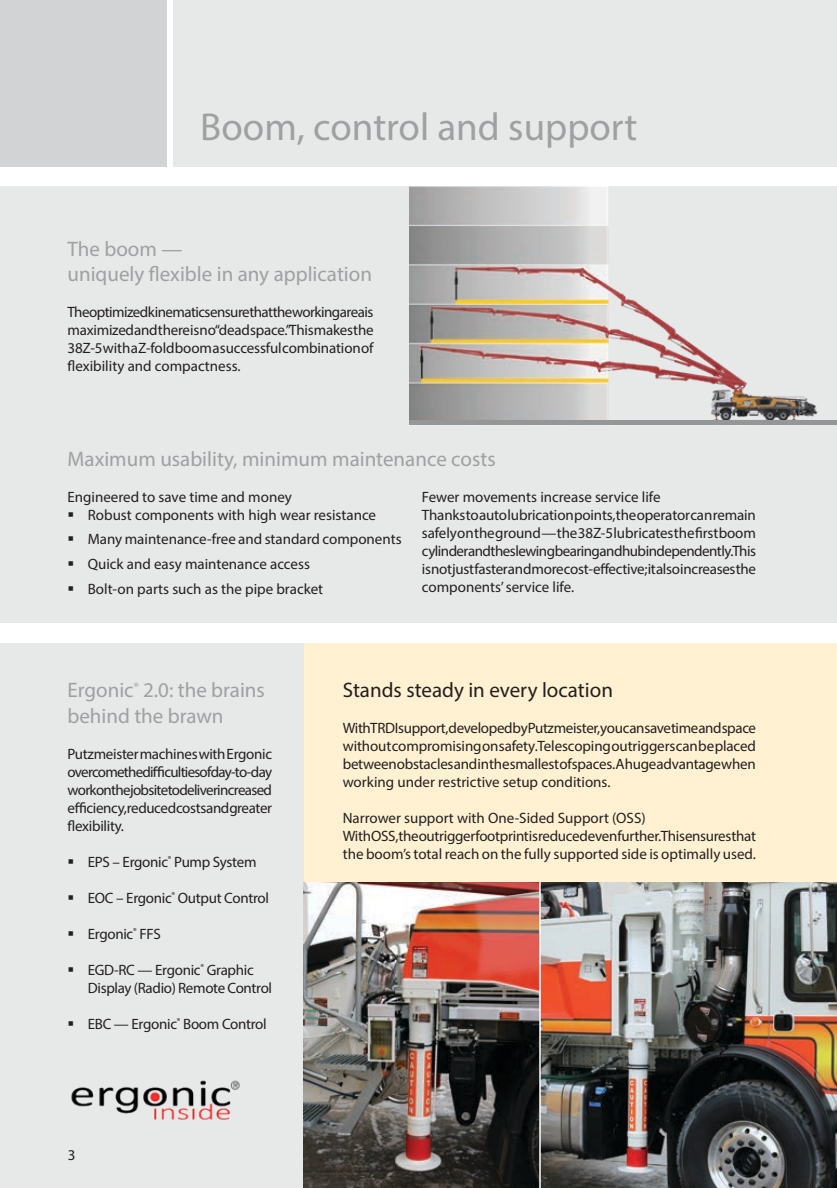
<style>
.page{position:relative;width:837px;height:1188px;background:#fff}
.page>*{position:absolute;margin:0;border:0;box-sizing:border-box;transform-origin:0 0}
.t1{font:39px "Myriad Pro";color:#9ea0a2}
.t2{font:21px/25.5px "Myriad Pro";color:#9ea0a2}
.t3{font:21px "Myriad Pro";color:#231f20}
.t4{font:15px/18px "Myriad Pro";letter-spacing:-.01em;color:#231f20}
</style>
<div class="page">
<div style="left:173px;top:0;width:664px;height:166px;background:#e7e8e8"></div>
<div style="left:0;top:0;width:166px;height:166px;background:#d1d3d4"></div>
<div style="left:304px;top:644px;width:533px;height:238px;background:#fff1d1"></div>
<div style="left:0;top:644px;width:304px;height:544px;background:#e7e8e8"></div>
<div style="left:0;top:187px;width:837px;height:436px;background:#e7e8e8"></div>
<img style="left:71px;top:1080px;width:169px;height:40px">
<img style="left:410px;top:187px;width:427px;height:234px">
<hr style="left:410px;top:421px;width:427px;height:4px;background:#949698">
<img style="left:304px;top:882px;width:533px;height:306px">
<hr style="left:539px;top:882px;width:2px;height:306px;background:#fff">
<h1 class="t1" style="left:200px;top:102px;width:439px">Boom, control and support</h1>
<h2 class="t2" style="left:68px;top:236px;width:306px">The boom —<br>uniquely flexible in any application</h2>
<p class="t4" style="left:68px;top:303px;width:308px;text-align:justify">The optimized kinematics ensure that the working area is maximized and there is no “dead space.” This makes the 38Z-5 with a Z-fold boom a successful combination of flexibility and compactness.</p>
<h2 class="t2" style="left:68px;top:445px;width:430px">Maximum usability, minimum maintenance costs</h2>
<p class="t4" style="left:88px;top:487px;width:290px;text-indent:-20px">Engineered to save time and money<br>Robust components with high wear resistance</p>
<p class="t4" style="left:88px;top:527px;width:315px;line-height:24.8px">Many maintenance-free and standard components<br>Quick and easy maintenance access<br>Bolt-on parts such as the pipe bracket</p>
<p class="t4" style="left:422px;top:487px;width:336px">Fewer movements increase service life<br>Thanks to auto lubrication points, the operator can remain safely on the ground — the 38Z-5 lubricates the first boom cylinder and the slewing bearing and hub independently. This is not just faster and more cost-effective; it also increases the components’ service life.</p>
<h2 class="t2" style="left:68px;top:677px;width:199px">Ergonic<sup>®</sup> 2.0: the brains behind the brawn</h2>
<p class="t4" style="left:68px;top:745px;width:206px;text-align:justify">Putzmeister machines with Ergonic overcome the difficulties of day-to-day work on the job site to deliver increased efficiency, reduced costs and greater flexibility.</p>
<p class="t4" style="left:88px;top:853px;width:170px">EPS – Ergonic<sup>®</sup> Pump System</p>
<p class="t4" style="left:88px;top:889px;width:183px">EOC – Ergonic<sup>®</sup> Output Control</p>
<p class="t4" style="left:88px;top:925px;width:75px">Ergonic<sup>®</sup> FFS</p>
<p class="t4" style="left:88px;top:961px;width:186px">EGD-RC — Ergonic<sup>®</sup> Graphic<br>Display (Radio) Remote Control</p>
<p class="t4" style="left:88px;top:1015px;width:180px">EBC — Ergonic<sup>®</sup> Boom Control</p>
<p class="t4" style="left:68px;top:1145px;width:9px">3</p>
<h2 class="t3" style="left:343px;top:678px;width:272px">Stands steady in every location</h2>
<p class="t4" style="left:343px;top:719px;width:415px;text-align:justify">With TRDI support, developed by Putzmeister, you can save time and space without compromising on safety. Telescoping outriggers can be placed between obstacles and in the smallest of spaces. A huge advantage when working under restrictive setup conditions.</p>
<p class="t4" style="left:343px;top:809px;width:415px">Narrower support with One-Sided Support (OSS)<br>With OSS, the outrigger footprint is reduced even further. This ensures that the boom’s total reach on the fully supported side is optimally used.</p>
</div>
